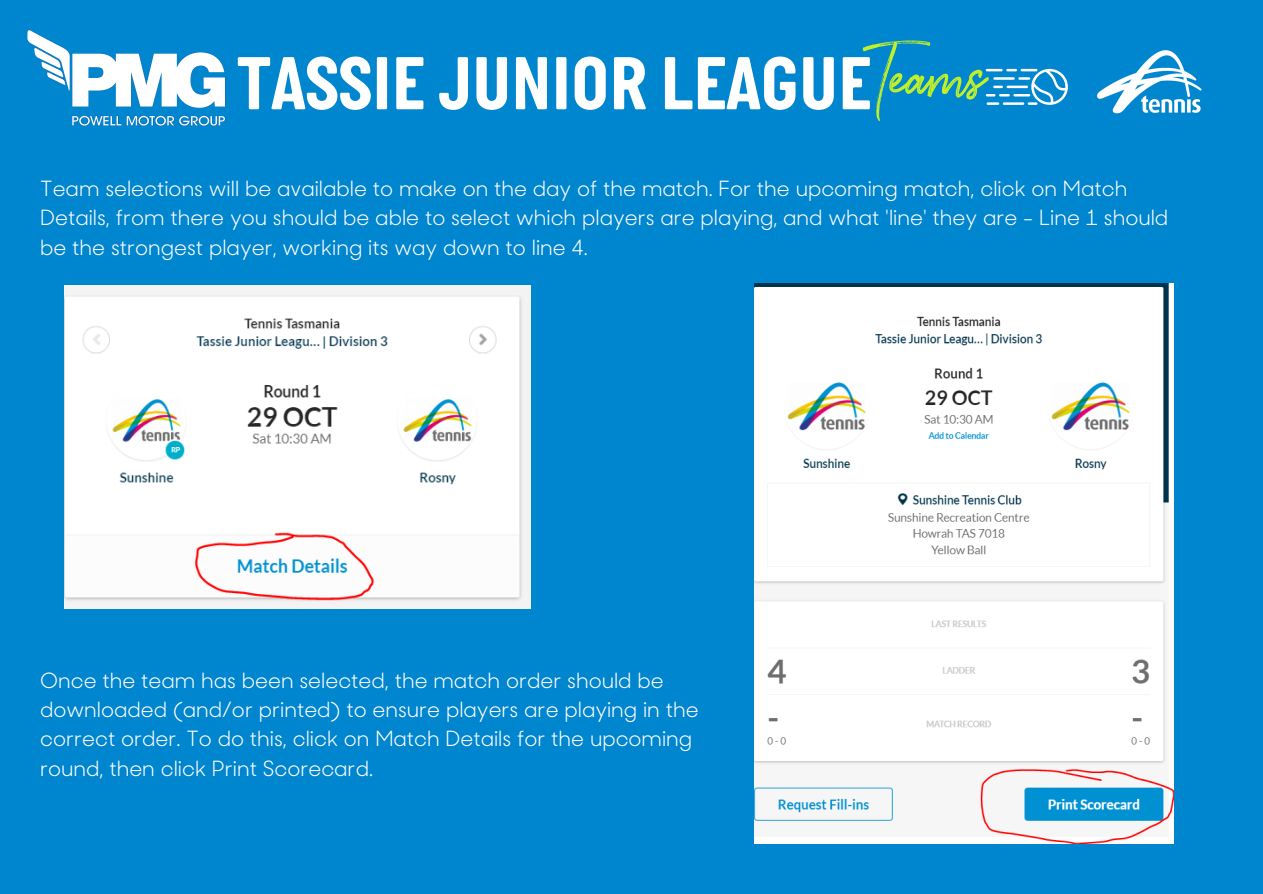
<style>
.page{position:relative;width:1263px;height:894px;background:#fff}
.page>*{position:absolute;margin:0;border:0;box-sizing:border-box;transform-origin:0 0}
.t1{font:79.2px "Brownhill Script";color:#c0f029}
.t2{font:700 76.65px "Italian Plate No 1";color:#fff}
.t3{font:21px/29.2px "Sharp Sans No 2";color:#fff}
</style>
<div class="page">
<div style="left:0;top:0;width:1263px;height:893px;background:#0085cf"></div>
<img style="left:65px;top:285px;width:466px;height:323px">
<img style="left:754px;top:284px;width:419px;height:559px">
<img style="left:27px;top:30px;width:199px;height:96px">
<img style="left:1096px;top:50px;width:106px;height:64px">
<svg style="left:986px;top:69px;width:82px;height:36px"></svg>
<p class="t1" style="left:863px;top:28px;width:126px">Teams</p>
<p class="t2" style="left:237px;top:52px;width:636px">TASSIE JUNIOR LEAGUE</p>
<p class="t3" style="left:40px;top:176px;width:1130px">Team selections will be available to make on the day of the match. For the upcoming match, click on Match<br>Details, from there you should be able to select which players are playing, and what 'line' they are - Line 1 should be the strongest player, working its way down to line 4.</p>
<p class="t3" style="left:40px;top:667px;width:660px">Once the team has been selected, the match order should be downloaded (and/or printed) to ensure players are playing in the correct order. To do this, click on Match Details for the upcoming round, then click Print Scorecard.</p>
</div>
